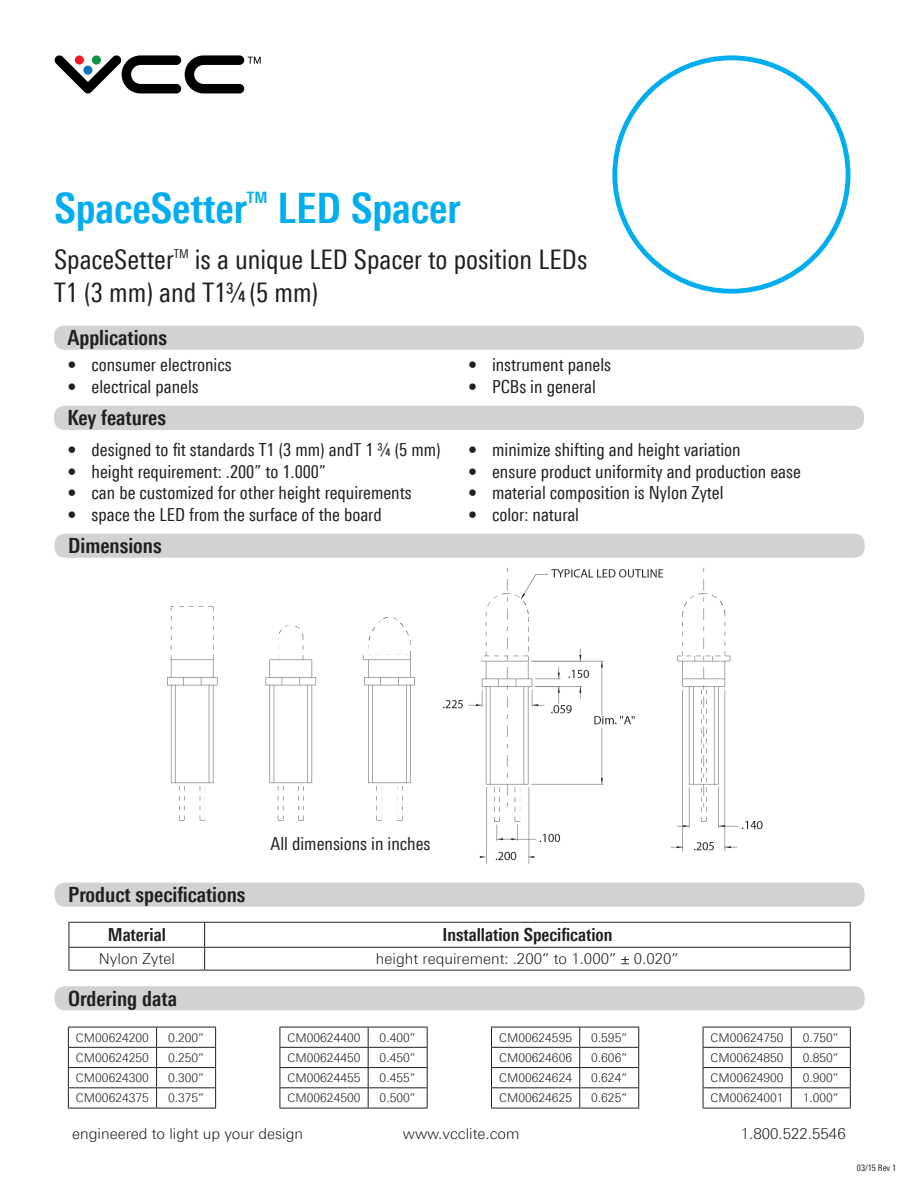
<style>
.page{position:relative;width:918px;height:1188px;background:#fff}
.page>*{position:absolute;margin:0;border:0;box-sizing:border-box;transform-origin:0 0}
.Headline{font:700 42px "Linotype Univers 620 Cn";color:#00aeef}
.VCC_Sub-head{font:27px/32.4px "Linotype Univers 420 Cn";color:#231f20}
.Section_Heading{font:700 21px "Linotype Univers 620 Cn";color:#231f20}
.t1{font:18px "Linotype Univers 420 Cn";color:#231f20}
.Feature_Set_Style{font:700 18px "Linotype Univers 620 Cn";color:#231f20}
.Headline-2{font:700 15.75px "Linotype Univers 620 Cn";color:#00aeef}
.Feature_Set_Style-2{font:300 15px "Linotype Univers 330";color:#231f20}
.Feature_Set_Style-3{font:300 12px "Linotype Univers 330";color:#231f20}
.t2{font:9px "Linotype Univers 420 Cn";color:#231f20}
.s1{font-family:"Linotype Univers 420 Cn";font-weight:400}
</style>
<div class="page">
<img style="left:168px;top:567px;width:595px;height:296px">
<div style="left:54px;top:406px;width:810px;height:24px;background:#d1d2d4;border-radius:10px"></div>
<div style="left:55px;top:534px;width:810px;height:24px;background:#d1d2d4;border-radius:10px"></div>
<div style="left:54px;top:326px;width:810px;height:24px;background:#d1d2d4;border-radius:10px"></div>
<div style="left:55px;top:883px;width:810px;height:24px;background:#d1d2d4;border-radius:10px"></div>
<hr style="left:69px;top:970px;width:136px;height:1px;background:#231f20">
<hr style="left:205px;top:970px;width:646px;height:1px;background:#231f20">
<svg style="left:204px;top:923px;width:1px;height:47px"></svg>
<svg style="left:850px;top:923px;width:1px;height:47px"></svg>
<svg style="left:69px;top:923px;width:1px;height:47px"></svg>
<hr style="left:69px;top:947px;width:136px;height:1px;background:#231f20">
<hr style="left:205px;top:947px;width:646px;height:1px;background:#231f20">
<hr style="left:69px;top:922px;width:136px;height:1px;background:#231f20">
<hr style="left:205px;top:922px;width:646px;height:1px;background:#231f20">
<div style="left:55px;top:986px;width:810px;height:24px;background:#d1d2d4;border-radius:10px"></div>
<hr style="left:68px;top:1067px;width:89px;height:1px;background:#231f20">
<hr style="left:157px;top:1067px;width:59px;height:1px;background:#231f20">
<hr style="left:68px;top:1087px;width:89px;height:1px;background:#231f20">
<hr style="left:157px;top:1087px;width:59px;height:1px;background:#231f20">
<hr style="left:68px;top:1108px;width:89px;height:1px;background:#231f20">
<hr style="left:157px;top:1108px;width:59px;height:1px;background:#231f20">
<svg style="left:156px;top:1028px;width:1px;height:80px"></svg>
<svg style="left:215px;top:1028px;width:1px;height:80px"></svg>
<svg style="left:68px;top:1028px;width:1px;height:80px"></svg>
<hr style="left:68px;top:1047px;width:89px;height:1px;background:#231f20">
<hr style="left:157px;top:1047px;width:59px;height:1px;background:#231f20">
<hr style="left:68px;top:1027px;width:89px;height:1px;background:#231f20">
<hr style="left:157px;top:1027px;width:59px;height:1px;background:#231f20">
<hr style="left:280px;top:1027px;width:88px;height:1px;background:#231f20">
<hr style="left:368px;top:1027px;width:60px;height:1px;background:#231f20">
<hr style="left:280px;top:1047px;width:88px;height:1px;background:#231f20">
<hr style="left:368px;top:1047px;width:60px;height:1px;background:#231f20">
<hr style="left:280px;top:1067px;width:88px;height:1px;background:#231f20">
<hr style="left:368px;top:1067px;width:60px;height:1px;background:#231f20">
<hr style="left:280px;top:1087px;width:88px;height:1px;background:#231f20">
<hr style="left:368px;top:1087px;width:60px;height:1px;background:#231f20">
<hr style="left:280px;top:1108px;width:88px;height:1px;background:#231f20">
<hr style="left:368px;top:1108px;width:60px;height:1px;background:#231f20">
<svg style="left:280px;top:1027px;width:1px;height:81px"></svg>
<svg style="left:368px;top:1027px;width:1px;height:81px"></svg>
<svg style="left:427px;top:1027px;width:1px;height:81px"></svg>
<hr style="left:491px;top:1027px;width:89px;height:1px;background:#231f20">
<hr style="left:580px;top:1027px;width:59px;height:1px;background:#231f20">
<hr style="left:491px;top:1047px;width:89px;height:1px;background:#231f20">
<hr style="left:580px;top:1047px;width:59px;height:1px;background:#231f20">
<hr style="left:491px;top:1067px;width:89px;height:1px;background:#231f20">
<hr style="left:580px;top:1067px;width:59px;height:1px;background:#231f20">
<hr style="left:491px;top:1087px;width:89px;height:1px;background:#231f20">
<hr style="left:580px;top:1087px;width:59px;height:1px;background:#231f20">
<hr style="left:491px;top:1108px;width:89px;height:1px;background:#231f20">
<hr style="left:580px;top:1108px;width:59px;height:1px;background:#231f20">
<svg style="left:491px;top:1027px;width:1px;height:81px"></svg>
<svg style="left:579px;top:1027px;width:1px;height:81px"></svg>
<svg style="left:638px;top:1027px;width:1px;height:81px"></svg>
<hr style="left:703px;top:1027px;width:88px;height:1px;background:#231f20">
<hr style="left:791px;top:1027px;width:60px;height:1px;background:#231f20">
<hr style="left:703px;top:1047px;width:88px;height:1px;background:#231f20">
<hr style="left:791px;top:1047px;width:60px;height:1px;background:#231f20">
<hr style="left:703px;top:1067px;width:88px;height:1px;background:#231f20">
<hr style="left:791px;top:1067px;width:60px;height:1px;background:#231f20">
<hr style="left:703px;top:1087px;width:88px;height:1px;background:#231f20">
<hr style="left:791px;top:1087px;width:60px;height:1px;background:#231f20">
<hr style="left:703px;top:1108px;width:88px;height:1px;background:#231f20">
<hr style="left:791px;top:1108px;width:60px;height:1px;background:#231f20">
<svg style="left:703px;top:1027px;width:1px;height:81px"></svg>
<svg style="left:791px;top:1027px;width:1px;height:81px"></svg>
<svg style="left:850px;top:1027px;width:1px;height:81px"></svg>
<svg style="left:55px;top:55px;width:206px;height:38px"></svg>
<div style="left:612px;top:55px;width:238px;height:239px;border:5px solid #00aeef;border-radius:50%"></div>
<p class="Headline" style="left:54px;top:183px;width:194px">SpaceSetter</p>
<p class="Headline-2" style="left:247px;top:188px;width:22px">TM</p>
<p class="Headline" style="left:277px;top:183px;width:185px">LED Spacer</p>
<p class="VCC_Sub-head" style="left:54px;top:243px;width:535px">SpaceSetter<sup>TM</sup> is a unique LED Spacer to position LEDs<br>T1 (3 mm) and T1¾(5 mm)</p>
<p class="Section_Heading" style="left:68px;top:325px;width:101px">Applications</p>
<p class="t1" style="left:68px;top:354px;width:166px">• consumer electronics</p>
<p class="t1" style="left:68px;top:376px;width:133px">• electrical panels</p>
<p class="Section_Heading" style="left:68px;top:406px;width:100px">Key features</p>
<p class="t1" style="left:68px;top:439px;width:375px">• designed to fit standards T1 (3 mm) andT 1 ¾ (5 mm)</p>
<p class="t1" style="left:68px;top:461px;width:260px">• height requirement: .200” to 1.000”</p>
<p class="t1" style="left:68px;top:482px;width:346px">• can be customized for other height requirements</p>
<p class="t1" style="left:68px;top:504px;width:316px">• space the LED from the surface of the board</p>
<p class="Section_Heading" style="left:68px;top:533px;width:95px">Dimensions</p>
<p class="t1" style="left:468px;top:354px;width:145px">• instrument panels</p>
<p class="t1" style="left:468px;top:376px;width:129px">• PCBs in general</p>
<p class="t1" style="left:468px;top:439px;width:274px">• minimize shifting and height variation</p>
<p class="t1" style="left:468px;top:461px;width:334px">• ensure product uniformity and production ease</p>
<p class="t1" style="left:468px;top:482px;width:257px">• material composition is Nylon Zytel</p>
<p class="t1" style="left:468px;top:504px;width:112px">• color: natural</p>
<p class="t1" style="left:271px;top:833px;width:161px">All dimensions in inches</p>
<p class="Section_Heading" style="left:68px;top:882px;width:179px">Product specifications</p>
<p class="Feature_Set_Style" style="left:108px;top:924px;width:60px">Material</p>
<p class="Feature_Set_Style" style="left:442px;top:924px;width:172px">Installation Specification</p>
<p class="Feature_Set_Style-2" style="left:99px;top:950px;width:78px">Nylon Zytel</p>
<p class="Feature_Set_Style-2" style="left:376px;top:950px;width:304px">height requirement: .200” to 1.000” <span class="s1">±</span> 0.020”</p>
<p class="Section_Heading" style="left:68px;top:986px;width:110px">Ordering data</p>
<p class="Feature_Set_Style-3" style="left:76px;top:1030px;width:75px">CM00624200</p>
<p class="Feature_Set_Style-3" style="left:168px;top:1030px;width:38px">0.200”</p>
<p class="Feature_Set_Style-3" style="left:76px;top:1050px;width:75px">CM00624250</p>
<p class="Feature_Set_Style-3" style="left:168px;top:1050px;width:38px">0.250”</p>
<p class="Feature_Set_Style-3" style="left:76px;top:1071px;width:75px">CM00624300</p>
<p class="Feature_Set_Style-3" style="left:168px;top:1071px;width:38px">0.300”</p>
<p class="Feature_Set_Style-3" style="left:76px;top:1091px;width:75px">CM00624375</p>
<p class="Feature_Set_Style-3" style="left:168px;top:1091px;width:38px">0.375”</p>
<p class="Feature_Set_Style-3" style="left:288px;top:1030px;width:75px">CM00624400</p>
<p class="Feature_Set_Style-3" style="left:380px;top:1030px;width:38px">0.400”</p>
<p class="Feature_Set_Style-3" style="left:288px;top:1050px;width:75px">CM00624450</p>
<p class="Feature_Set_Style-3" style="left:380px;top:1050px;width:38px">0.450”</p>
<p class="Feature_Set_Style-3" style="left:288px;top:1071px;width:75px">CM00624455</p>
<p class="Feature_Set_Style-3" style="left:380px;top:1071px;width:38px">0.455”</p>
<p class="Feature_Set_Style-3" style="left:288px;top:1091px;width:75px">CM00624500</p>
<p class="Feature_Set_Style-3" style="left:380px;top:1091px;width:38px">0.500”</p>
<p class="Feature_Set_Style-3" style="left:499px;top:1030px;width:75px">CM00624595</p>
<p class="Feature_Set_Style-3" style="left:591px;top:1030px;width:38px">0.595”</p>
<p class="Feature_Set_Style-3" style="left:499px;top:1050px;width:75px">CM00624606</p>
<p class="Feature_Set_Style-3" style="left:591px;top:1050px;width:38px">0.606”</p>
<p class="Feature_Set_Style-3" style="left:499px;top:1071px;width:75px">CM00624624</p>
<p class="Feature_Set_Style-3" style="left:591px;top:1071px;width:38px">0.624”</p>
<p class="Feature_Set_Style-3" style="left:499px;top:1091px;width:75px">CM00624625</p>
<p class="Feature_Set_Style-3" style="left:591px;top:1091px;width:38px">0.625”</p>
<p class="Feature_Set_Style-3" style="left:711px;top:1030px;width:75px">CM00624750</p>
<p class="Feature_Set_Style-3" style="left:803px;top:1030px;width:38px">0.750”</p>
<p class="Feature_Set_Style-3" style="left:711px;top:1050px;width:75px">CM00624850</p>
<p class="Feature_Set_Style-3" style="left:803px;top:1050px;width:38px">0.850”</p>
<p class="Feature_Set_Style-3" style="left:711px;top:1071px;width:75px">CM00624900</p>
<p class="Feature_Set_Style-3" style="left:803px;top:1071px;width:38px">0.900”</p>
<p class="Feature_Set_Style-3" style="left:711px;top:1091px;width:75px">CM00624001</p>
<p class="Feature_Set_Style-3" style="left:803px;top:1091px;width:38px">1.000”</p>
<p class="Feature_Set_Style-2" style="left:72px;top:1125px;width:232px">engineered to light up your design</p>
<p class="Feature_Set_Style-2" style="left:403px;top:1125px;width:118px">www.vcclite.com</p>
<p class="Feature_Set_Style-2" style="left:741px;top:1125px;width:106px">1.800.522.5546</p>
<p class="t2" style="left:857px;top:1162px;width:41px">03/15 Rev 1</p>
</div>
